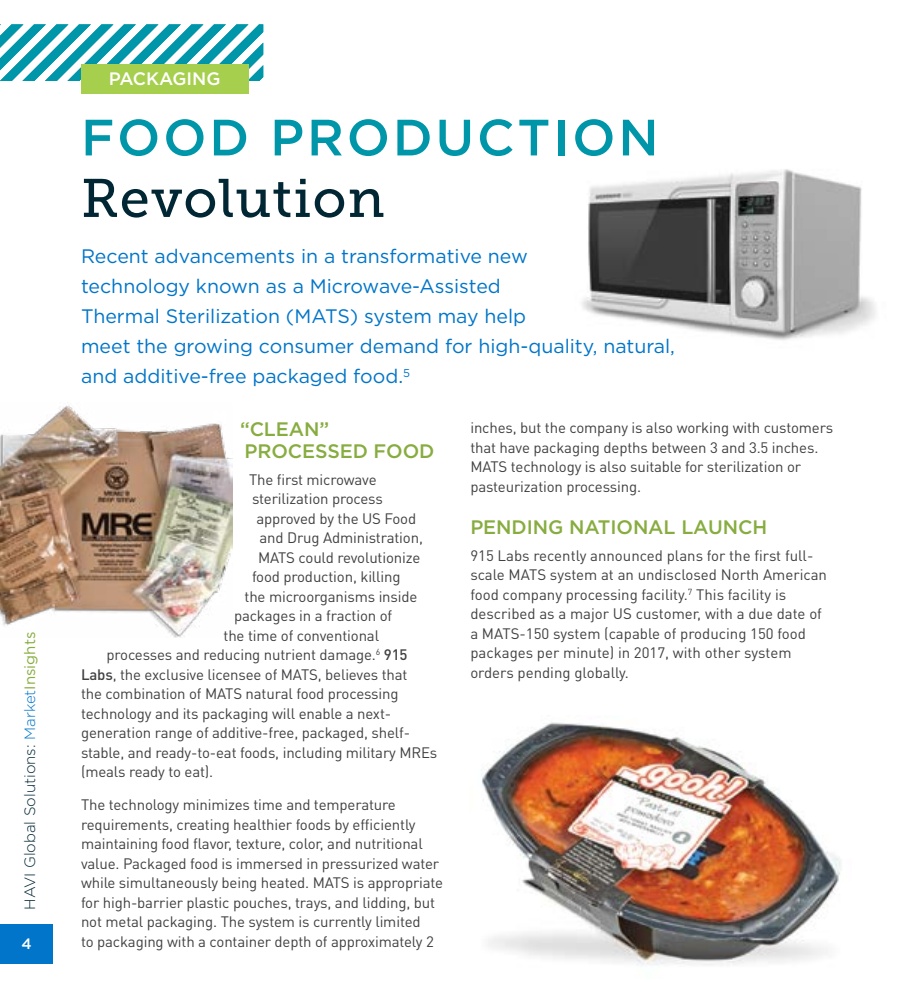
<style>
.page{position:relative;width:918px;height:999px;background:#fff}
.page>*{position:absolute;margin:0;border:0;box-sizing:border-box;transform-origin:0 0}
.t1{font:54px "Museo Slab 500";letter-spacing:.02em;color:#012735}
.t2{font:500 51px "Gotham";letter-spacing:.055em;color:#0096a9}
.t3{font:19.5px/30px "Gotham";color:#0075c9}
.t4{font:500 19.5px/22.5px "Gotham";letter-spacing:-.005em;color:#87ac3f}
.t5{font:500 18px "Gotham";letter-spacing:-.005em;color:#fff}
.t6{font:15px/19.5px "DINOT";letter-spacing:-.01em;color:#414042}
.t7{font:300 15px "Gotham";color:#012735}
.t8{font:500 15px "Gotham";color:#fff}
.s1{color:#0075c9}
.s2{font-weight:400;color:#87ac3f}
.s3{font-weight:500}
</style>
<div class="page">
<div style="left:0;top:924px;width:53px;height:40px;background:#0075c9"></div>
<img style="left:582px;top:169px;width:294px;height:171px">
<svg style="left:0;top:24px;width:263px;height:57px"></svg>
<div style="left:81px;top:64px;width:167px;height:29px;background:#a5cf4d"></div>
<img style="left:0;top:405px;width:233px;height:232px">
<img style="left:481px;top:722px;width:360px;height:244px">
<p class="t7" style="left:22px;top:910px;width:279px;rotate:-90deg">HAVI Global Solutions: <span class="s1">Market</span><span class="s2">Insights</span></p>
<p class="t8" style="left:22px;top:935px;width:12px">4</p>
<p class="t5" style="left:109px;top:68px;width:113px">PACKAGING</p>
<h2 class="t2" style="left:81px;top:108px;width:579px">FOOD PRODUCTION</h2>
<h1 class="t1" style="left:81px;top:168px;width:305px">Revolution</h1>
<h3 class="t3" style="left:81px;top:241px;width:595px">Recent advancements in a transformative new<br>technology known as a Microwave-Assisted<br>Thermal Sterilization (MATS) system may help<br>meet the growing consumer demand for high-quality, natural, and additive-free packaged food.<sup>5</sup></h3>
<h3 class="t4" style="left:240px;top:417px;width:196px">“CLEAN”<br>PROCESSED FOOD</h3>
<p class="t6" style="left:249px;top:469px;width:129px">The first microwave</p>
<p class="t6" style="left:252px;top:488px;width:132px">sterilization process</p>
<p class="t6" style="left:257px;top:508px;width:161px">approved by the US Food</p>
<p class="t6" style="left:260px;top:527px;width:165px">and Drug Administration,</p>
<p class="t6" style="left:258px;top:547px;width:164px">MATS could revolutionize</p>
<p class="t6" style="left:252px;top:566px;width:150px">food production, killing</p>
<p class="t6" style="left:245px;top:586px;width:174px">the microorganisms inside</p>
<p class="t6" style="left:234px;top:605px;width:160px">packages in a fraction of</p>
<p class="t6" style="left:224px;top:625px;width:157px">the time of conventional</p>
<p class="t6" style="left:107px;top:644px;width:303px">processes and reducing nutrient damage.<sup>6</sup> <span class="s3">915</span></p>
<p class="t6" style="left:81px;top:664px;width:328px"><span class="s3">Labs</span>, the exclusive licensee of MATS, believes that</p>
<p class="t6" style="left:81px;top:683px;width:319px">the combination of MATS natural food processing</p>
<p class="t6" style="left:81px;top:703px;width:312px">technology and its packaging will enable a next-</p>
<p class="t6" style="left:81px;top:722px;width:331px">generation range of additive-free, packaged, shelf-</p>
<p class="t6" style="left:81px;top:742px;width:358px">stable, and ready-to-eat foods, including military MREs</p>
<p class="t6" style="left:81px;top:761px;width:134px">(meals ready to eat).</p>
<p class="t6" style="left:81px;top:794px;width:364px">The technology minimizes time and temperature requirements, creating healthier foods by efficiently maintaining food flavor, texture, color, and nutritional value. Packaged food is immersed in pressurized water while simultaneously being heated. MATS is appropriate for high-barrier plastic pouches, trays, and lidding, but not metal packaging. The system is currently limited<br>to packaging with a container depth of approximately 2</p>
<p class="t6" style="left:470px;top:417px;width:364px">inches, but the company is also working with customers that have packaging depths between 3 and 3.5 inches.<br>MATS technology is also suitable for sterilization or pasteurization processing.</p>
<h3 class="t4" style="left:470px;top:516px;width:298px">PENDING NATIONAL LAUNCH</h3>
<p class="t6" style="left:470px;top:545px;width:358px">915 Labs recently announced plans for the first full&shy;scale MATS system at an undisclosed North American food company processing facility.<sup>7</sup> This facility is described as a major US customer, with a due date of a MATS-150 system (capable of producing 150 food packages per minute) in 2017, with other system orders pending globally.</p>
</div>
